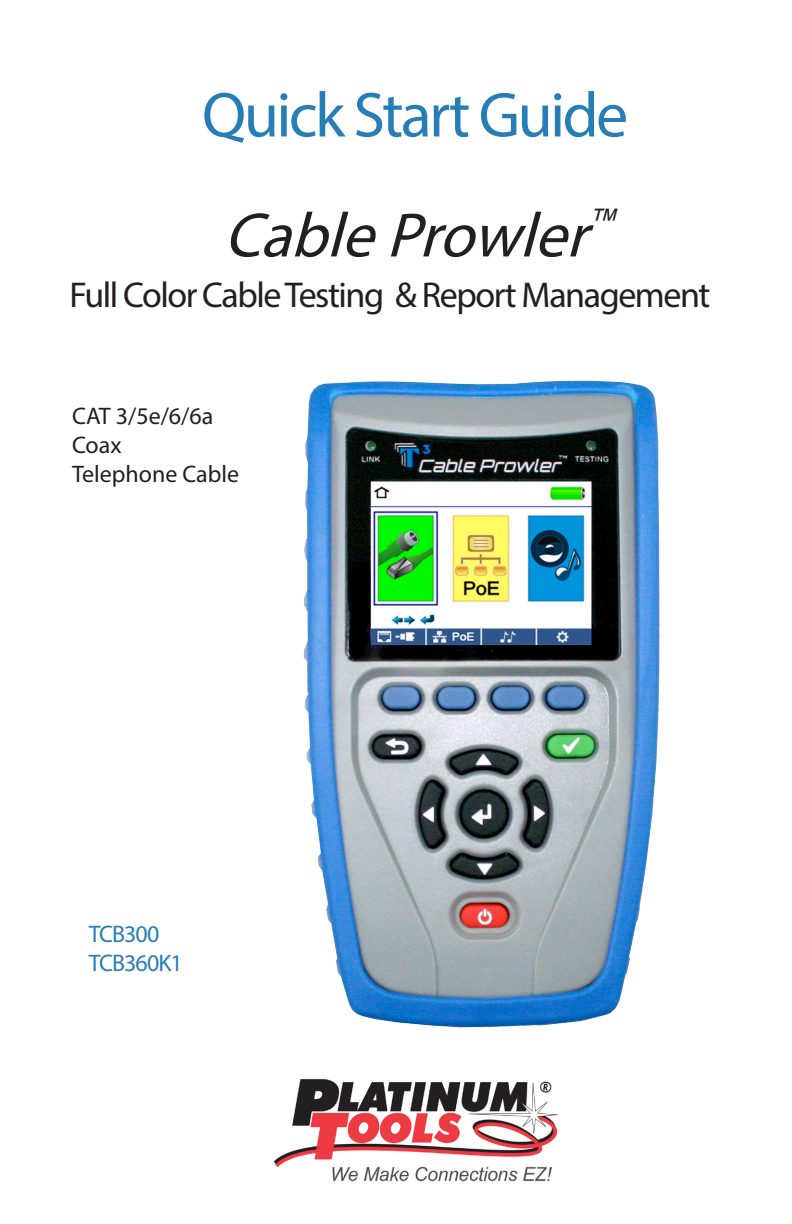
<style>
.page{position:relative;width:792px;height:1224px;background:#fff}
.page>*{position:absolute;margin:0;border:0;box-sizing:border-box;transform-origin:0 0}
.t1{font:64px "Myriad Pro";letter-spacing:-.04em;color:#277eb7}
.t2{font:italic 63px "Myriad Pro";color:#231f20}
.t3{font:36px "Myriad Pro";letter-spacing:-.04em;color:#231f20}
.t4{font:24px "Myriad Pro";color:#231f20}
.t5{font:24px "Myriad Pro";letter-spacing:-.04em;color:#277eb7}
</style>
<div class="page">
<img style="left:303px;top:380px;width:357px;height:648px">
<img style="left:273px;top:1078px;width:285px;height:104px">
<p class="t1" style="left:202px;top:76px;width:428px">Quick Start Guide</p>
<p class="t2" style="left:224px;top:196px;width:404px">CableProwler<sup>™</sup></p>
<p class="t3" style="left:70px;top:273px;width:642px">Full Color Cable Testing &amp; Report Management</p>
<p class="t4" style="left:72px;top:401px;width:143px">CAT 3/5e/6/6a</p>
<p class="t4" style="left:72px;top:430px;width:51px">Coax</p>
<p class="t4" style="left:72px;top:459px;width:169px">Telephone Cable</p>
<p class="t5" style="left:89px;top:920px;width:72px">TCB300</p>
<p class="t5" style="left:89px;top:948px;width:95px">TCB360K1</p>
</div>
